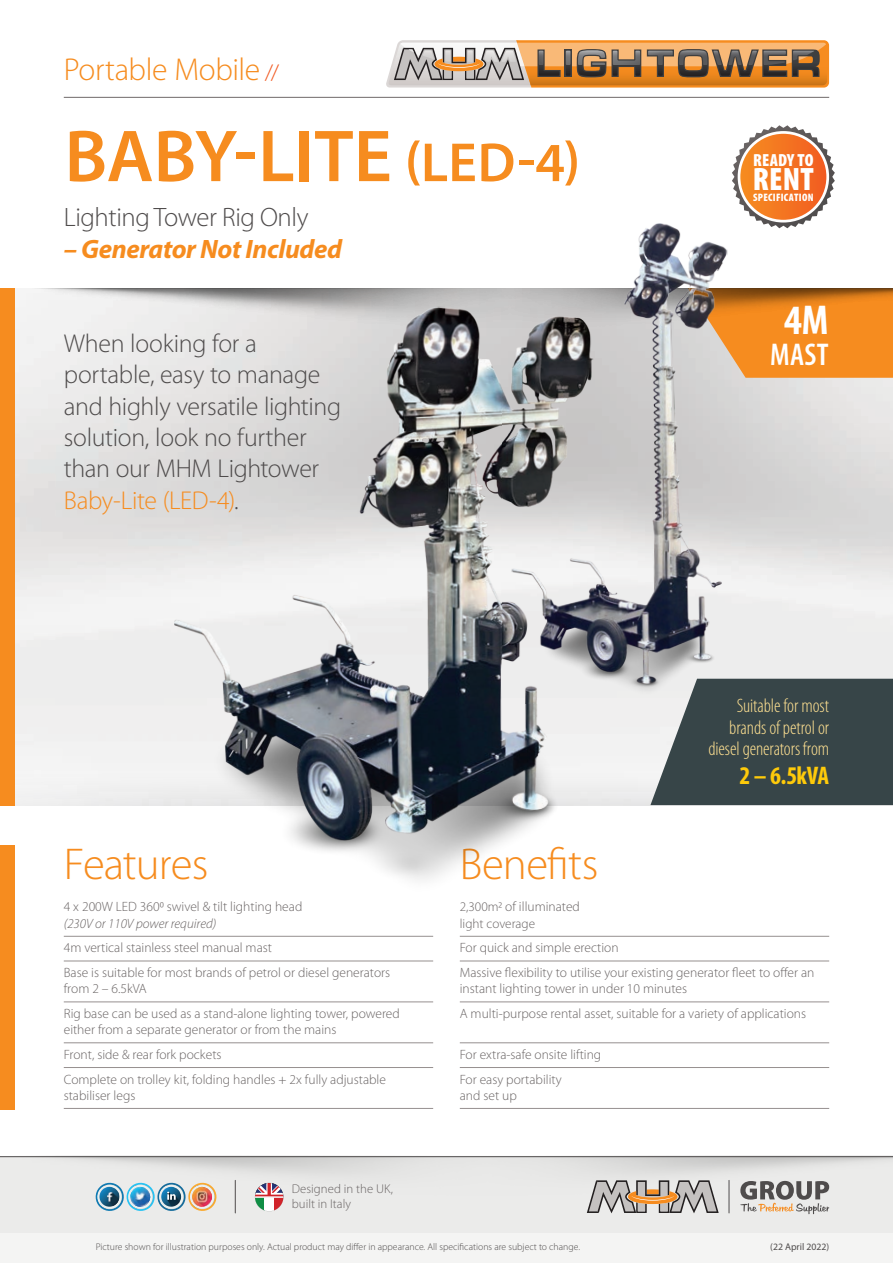
<style>
.page{position:relative;width:893px;height:1263px;background:#fff}
.page>*{position:absolute;margin:0;border:0;box-sizing:border-box;transform-origin:0 0}
.t1{font:600 74.25px "Myriad Pro";letter-spacing:-.005em;color:#f68c1f}
.t2{font:600 55.5px "Myriad Pro";color:#f68c1f}
.t3{font:300 44.85px "Myriad Pro";letter-spacing:-.02em;color:#f68c1f}
.t4{font:700 condensed 41.85px "Myriad Pro";color:#fff}
.t5{font:900 condensed 32.55px "Myriad Pro";color:#fff}
.t6{font:300 31.65px "Myriad Pro";letter-spacing:-.01em;color:#f68c1f}
.t7{font:600 condensed 31.5px "Myriad Pro";color:#fff}
.t8{font:italic 700 26.7px "Myriad Pro";letter-spacing:-.015em;color:#f68c1f}
.t9{font:300 26.7px "Myriad Pro";letter-spacing:-.015em;color:#4f4c4c}
.t10{font:300 25.95px/31.3px "Myriad Pro";letter-spacing:-.015em;color:#4f4c4c}
.t11{font:700 condensed 25.5px "Myriad Pro";color:#feca0a}
.t12{font:300 condensed 19.5px/21.6px "Myriad Pro";letter-spacing:-.005em;color:#ffe192;text-align:right}
.t13{font:900 condensed 17.55px "Myriad Pro";letter-spacing:.01em;color:#fff}
.F_B_Copy{font:300 13.5px/16.2px "Myriad Pro";color:#696464}
.F_B_Copy-2{font:300 13.2px "Myriad Pro";color:#696464}
.t14{font:300 12.75px/14.2px "Myriad Pro";letter-spacing:.005em;color:#696464}
.t15{font:900 condensed 10.8px "Myriad Pro";letter-spacing:.03em;color:#fff}
.t16{font:300 9.75px "Myriad Pro";color:#4f4c4c}
.t17{font:9.75px "Myriad Pro";color:#4f4c4c}
.s1{font-size:22.65px;color:#f15921}
.s2{color:#f68c1f}
.s3{font-style:italic}
.s4{font-size:13.2px}
</style>
<div class="page">
<div style="left:739px;top:328px;width:154px;height:50px;background:#f68c1f"></div>
<img style="left:33px;top:288px;width:860px;height:40px">
<div style="left:0;top:1157px;width:893px;height:76px;background:#ebebea"></div>
<div style="left:0;top:1233px;width:893px;height:30px;background:#f4f4f3"></div>
<div style="left:15px;top:773px;width:635px;height:32px;background:#f0f0f0"></div>
<hr style="left:0;top:1156px;width:893px;height:1px;background:#4f4c4c">
<div style="left:0;top:288px;width:15px;height:517px;background:#f68c1f"></div>
<div style="left:0;top:845px;width:15px;height:264px;background:#f68c1f"></div>
<hr style="left:64px;top:936px;width:369px;height:1px;background:#96908f">
<hr style="left:64px;top:961px;width:369px;height:1px;background:#96908f">
<hr style="left:64px;top:1002px;width:369px;height:1px;background:#96908f">
<hr style="left:64px;top:1042px;width:369px;height:1px;background:#96908f">
<hr style="left:64px;top:1067px;width:369px;height:1px;background:#96908f">
<hr style="left:64px;top:1108px;width:369px;height:1px;background:#96908f">
<hr style="left:460px;top:936px;width:369px;height:1px;background:#96908f">
<hr style="left:460px;top:961px;width:369px;height:1px;background:#96908f">
<hr style="left:460px;top:1002px;width:369px;height:1px;background:#96908f">
<hr style="left:460px;top:1042px;width:369px;height:1px;background:#96908f">
<hr style="left:460px;top:1067px;width:369px;height:1px;background:#96908f">
<hr style="left:460px;top:1108px;width:369px;height:1px;background:#96908f">
<svg style="left:255px;top:1183px;width:28px;height:28px"></svg>
<svg style="left:587px;top:1180px;width:132px;height:33px"></svg>
<hr style="left:729px;top:1180px;width:1px;height:33px;background:#4f4c4c">
<svg style="left:740px;top:1181px;width:89px;height:33px"></svg>
<img style="left:96px;top:1183px;width:120px;height:28px">
<img style="left:192px;top:1187px;width:20px;height:20px">
<hr style="left:235px;top:1180px;width:1px;height:33px;background:#4f4c4c">
<hr style="left:64px;top:97px;width:765px;height:1px;background:#706a6a">
<svg style="left:386px;top:40px;width:443px;height:47px;background:#bf9468"></svg>
<svg style="left:732px;top:125px;width:103px;height:103px"></svg>
<svg style="left:739px;top:132px;width:89px;height:89px;background:#f47a2a"></svg>
<div style="left:738px;top:131px;width:91px;height:91px;border:3px solid #fff;border-radius:50%"></div>
<img style="left:169px;top:304px;width:434px;height:576px">
<svg style="left:650px;top:679px;width:243px;height:126px;background:#435053"></svg>
<img style="left:503px;top:221px;width:236px;height:482px">
<p class="t6" style="left:64px;top:52px;width:217px">Portable Mobile <span class="s1">//</span></p>
<p class="t1" style="left:65px;top:115px;width:329px">BABY-LITE</p>
<p class="t9" style="left:64px;top:202px;width:246px">Lighting Tower Rig Only</p>
<p class="t8" style="left:64px;top:234px;width:280px">– Generator Not Included</p>
<p class="t2" style="left:405px;top:132px;width:177px">(LED-4)</p>
<p class="t10" style="left:64px;top:328px;width:279px">When looking for a portable, easy to manage and highly versatile lighting solution, look no further than our MHM Lightower<br><span class="s2">Baby-Lite (LED-4)</span>.</p>
<p class="t3" style="left:64px;top:839px;width:146px">Features</p>
<p class="t3" style="left:460px;top:839px;width:140px">Benefits</p>
<p class="t13" style="left:753px;top:150px;width:62px">READY TO</p>
<p class="t5" style="left:753px;top:161px;width:63px">RENT</p>
<p class="t15" style="left:753px;top:191px;width:62px">SPECIFICATION</p>
<p class="t4" style="left:784px;top:297px;width:46px">4M</p>
<p class="t7" style="left:770px;top:337px;width:60px">MAST</p>
<p class="t12" style="left:708px;top:695px;width:122px">Suitable for most brands of petrol or diesel generatorsfrom</p>
<p class="t11" style="left:739px;top:761px;width:91px">2 – 6.5kVA</p>
<p class="F_B_Copy" style="left:64px;top:899px;width:240px">4 x 200W LED 360⁰ swivel &amp; tilt lighting head <span class="s3">(230V or 110V power required)</span></p>
<p class="F_B_Copy" style="left:64px;top:940px;width:210px">4m vertical stainless steel manual mast</p>
<p class="F_B_Copy" style="left:64px;top:965px;width:328px">Base is suitable for most brands of petrol or diesel generators from 2 – 6.5kVA</p>
<p class="F_B_Copy" style="left:64px;top:1005px;width:337px">Rig base can be used as a stand-alone lighting tower, powered either from a separate generator or from the mains</p>
<p class="F_B_Copy" style="left:64px;top:1046px;width:159px">Front, side &amp; rear fork pockets</p>
<p class="F_B_Copy" style="left:64px;top:1071px;width:324px">Complete on trolley kit, folding handles + 2x fully adjustable stabiliser legs</p>
<p class="t14" style="left:292px;top:1182px;width:103px">Designed in the UK, built in Italy</p>
<p class="F_B_Copy" style="left:460px;top:899px;width:122px"><span class="s4">2,300m2</span> of illuminated</p>
<p class="F_B_Copy-2" style="left:460px;top:916px;width:77px">light coverage</p>
<p class="F_B_Copy" style="left:460px;top:940px;width:160px">For quick and simple erection</p>
<p class="F_B_Copy" style="left:460px;top:965px;width:356px">Massive flexibility to utilise your existing generator fleet to offer an instant lighting tower in under 10 minutes</p>
<p class="F_B_Copy" style="left:460px;top:1005px;width:348px">A multi-purpose rental asset, suitable for a variety of applications</p>
<p class="F_B_Copy" style="left:460px;top:1046px;width:143px">For extra-safe onsite lifting</p>
<p class="F_B_Copy" style="left:460px;top:1071px;width:103px">For easy portability and set up</p>
<p class="t16" style="left:96px;top:1241px;width:486px">Picture shown for illustration purposes only. Actual product may differ in appearance. All specifications are subject to change.</p>
<p class="t17" style="left:770px;top:1240px;width:60px">(22 April 2022)</p>
</div>
